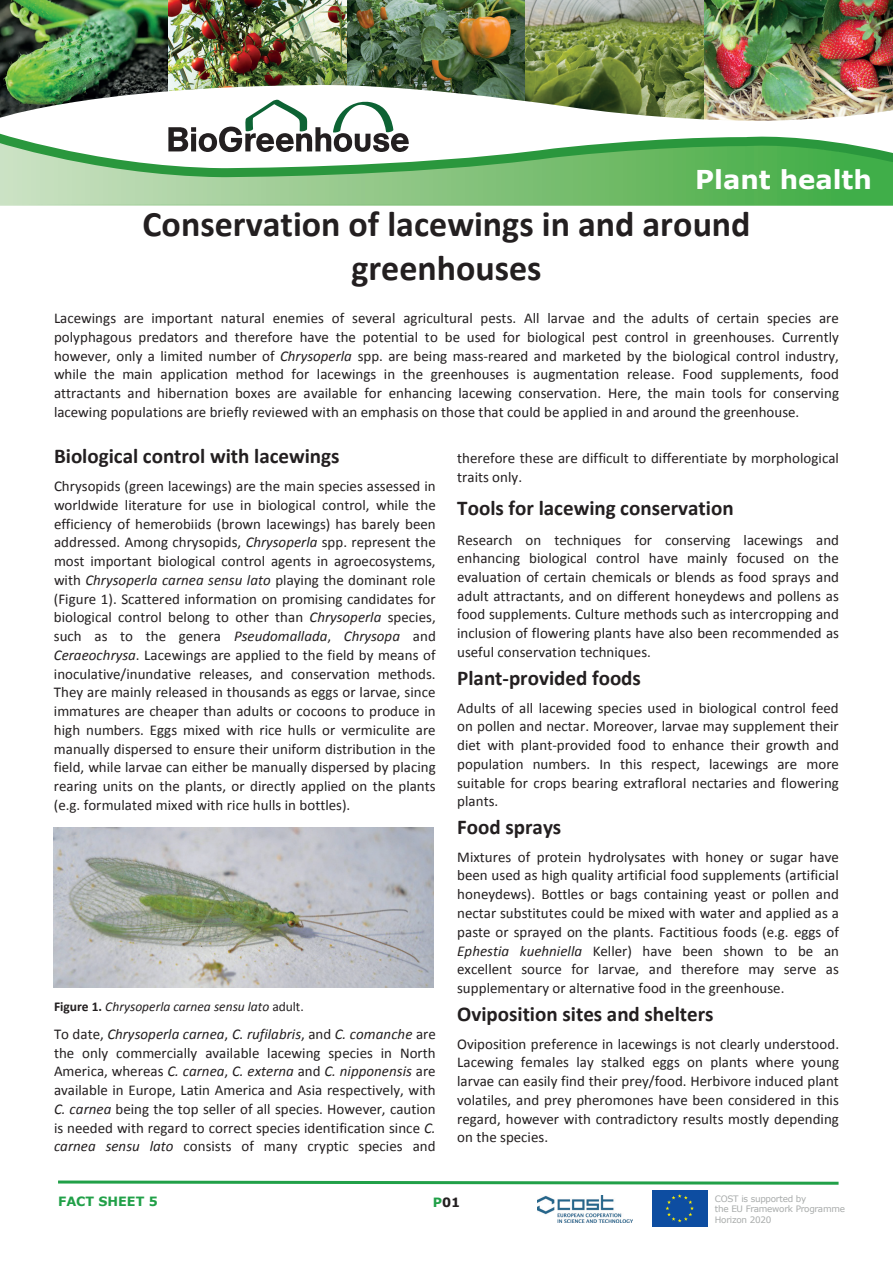
<style>
.page{position:relative;width:893px;height:1263px;background:#fff}
.page>*{position:absolute;margin:0;border:0;box-sizing:border-box;transform-origin:0 0}
.t1{font:700 36px/44.1px "Calibri";color:#231f20;text-align:center}
.t2{font:700 25.95px "Verdana";color:#fff}
.t3{font:700 21px "Calibri";color:#231f20}
.t4{font:15px/18.8px "Calibri";color:#231f20;text-align:justify}
.t5{font:italic 13.5px "Calibri";color:#231f20}
.t6{font:700 12.75px "Verdana";color:#21a048}
.t7{font:700 12.75px "Verdana";color:#231f20}
.t8{font:8.85px/10.6px "Verdana";letter-spacing:-.03em;color:#a8abaa}
.s1{font-style:italic}
.s2{font-weight:700;font-style:normal}
.s3{font-style:normal}
.s4{color:#21a048}
</style>
<div class="page">
<svg style="left:58px;top:1180px;width:781px;height:5px"></svg>
<img style="left:54px;top:828px;width:380px;height:159px">
<img style="left:0;top:0;width:168px;height:82px">
<img style="left:168px;top:0;width:536px;height:82px">
<img style="left:704px;top:0;width:189px;height:82px">
<img style="left:0;top:82px;width:893px;height:39px">
<svg style="left:0;top:205px;width:893px;height:1px"></svg>
<img style="left:0;top:204px;width:893px;height:1px">
<svg style="left:0;top:182px;width:893px;height:22px;background:#86c480"></svg>
<svg style="left:0;top:133px;width:893px;height:49px"></svg>
<svg style="left:168px;top:99px;width:241px;height:53px"></svg>
<img style="left:537px;top:1195px;width:96px;height:27px">
<svg style="left:707px;top:1190px;width:1px;height:37px"></svg>
<div style="left:652px;top:1190px;width:55px;height:37px;background:#0d4da1"></div>
<svg style="left:665px;top:1194px;width:29px;height:28px"></svg>
<h2 class="t2" style="left:695px;top:161px;width:178px">Plant health</h2>
<h1 class="t1" style="left:143px;top:201px;width:609px">Conservation of lacewings in and around greenhouses</h1>
<p class="t4" style="left:54px;top:308px;width:786px">Lacewings are important natural enemies of several agricultural pests. All larvae and the adults of certain species are polyphagous predators and therefore have the potential to be used for biological pest control in greenhouses. Currently however, only a limited number of <span class="s1">Chrysoperla</span> spp. are being mass-reared and marketed by the biological control industry, while the main application method for lacewings in the greenhouses is augmentation release. Food supplements, food attractants and hibernation boxes are available for enhancing lacewing conservation. Here, the main tools for conserving lacewing populations are briefly reviewed with an emphasis on those that could be applied in and around the greenhouse.</p>
<h3 class="t3" style="left:54px;top:442px;width:287px">Biological control with lacewings</h3>
<p class="t4" style="left:54px;top:476px;width:383px">Chrysopids (green lacewings) are the main species assessed in worldwide literature for use in biological control, while the efficiency of hemerobiids (brown lacewings) has barely been addressed. Among chrysopids, <span class="s1">Chrysoperla</span> spp. represent the most important biological control agents in agroecosystems, with <span class="s1">Chrysoperla carnea sensu lato</span> playing the dominant role (Figure 1). Scattered information on promising candidates for biological control belong to other than <span class="s1">Chrysoperla</span> species, such as to the genera <span class="s1">Pseudomallada</span>, <span class="s1">Chrysopa</span> and <span class="s1">Ceraeochrysa</span>. Lacewings are applied to the field by means of inoculative/inundative releases, and conservation methods.<br>They are mainly released in thousands as eggs or larvae, since immatures are cheaper than adults or cocoons to produce in high numbers. Eggs mixed with rice hulls or vermiculite are manually dispersed to ensure their uniform distribution in the field, while larvae can either be manually dispersed by placing rearing units on the plants, or directly applied on the plants (e.g. formulated mixed with rice hulls in bottles).</p>
<p class="t4" style="left:457px;top:449px;width:383px">therefore these are difficult to differentiate by morphological traits only.</p>
<h3 class="t3" style="left:457px;top:493px;width:278px">Tools for lacewing conservation</h3>
<p class="t4" style="left:457px;top:530px;width:383px">Research on techniques for conserving lacewings and enhancing biological control have mainly focused on the evaluation of certain chemicals or blends as food sprays and adult attractants, and on different honeydews and pollens as food supplements. Culture methods such as intercropping and inclusion of flowering plants have also been recommended as useful conservation techniques.</p>
<h3 class="t3" style="left:457px;top:663px;width:185px">Plant-provided foods</h3>
<p class="t4" style="left:457px;top:698px;width:383px">Adults of all lacewing species used in biological control feed on pollen and nectar. Moreover, larvae may supplement their diet with plant-provided food to enhance their growth and population numbers. In this respect, lacewings are more suitable for crops bearing extrafloral nectaries and flowering plants.</p>
<h3 class="t3" style="left:457px;top:812px;width:106px">Food sprays</h3>
<p class="t4" style="left:457px;top:847px;width:383px">Mixtures of protein hydrolysates with honey or sugar have been used as high quality artificial food supplements (artificial honeydews). Bottles or bags containing yeast or pollen and nectar substitutes could be mixed with water and applied as a paste or sprayed on the plants. Factitious foods (e.g. eggs of <span class="s1">Ephestia kuehniella</span> Keller) have been shown to be an excellent source for larvae, and therefore may serve as supplementary or alternative food in the greenhouse.</p>
<h3 class="t3" style="left:457px;top:999px;width:258px">Oviposition sites and shelters</h3>
<p class="t4" style="left:457px;top:1034px;width:383px">Oviposition preference in lacewings is not clearly understood.<br>Lacewing females lay stalked eggs on plants where young larvae can easily find their prey/food. Herbivore induced plant volatiles, and prey pheromones have been considered in this regard, however with contradictory results mostly depending on the species.</p>
<p class="t5" style="left:54px;top:997px;width:251px"><span class="s2">Figure 1.</span> Chrysoperla carnea sensu lato <span class="s3">adult.</span></p>
<p class="t4" style="left:54px;top:1024px;width:383px">To date, <span class="s1">Chrysoperla carnea</span>, <span class="s1">C. rufilabris</span>, and <span class="s1">C. comanche</span> are the only commercially available lacewing species in North America, whereas <span class="s1">C. carnea</span>, <span class="s1">C. externa</span> and <span class="s1">C. nipponensis</span> are available in Europe, Latin America and Asia respectively, with <span class="s1">C. carnea</span> being the top seller of all species. However, caution is needed with regard to correct species identification since <span class="s1">C. carnea sensu lato</span> consists of many cryptic species and</p>
<p class="t6" style="left:58px;top:1192px;width:101px">FACT SHEET 5</p>
<p class="t7" style="left:433px;top:1193px;width:29px"><span class="s4">P</span>01</p>
<p class="t8" style="left:715px;top:1193px;width:132px">COST is supported by<br>the EU Framework Programme<br>Horizon 2020</p>
</div>
